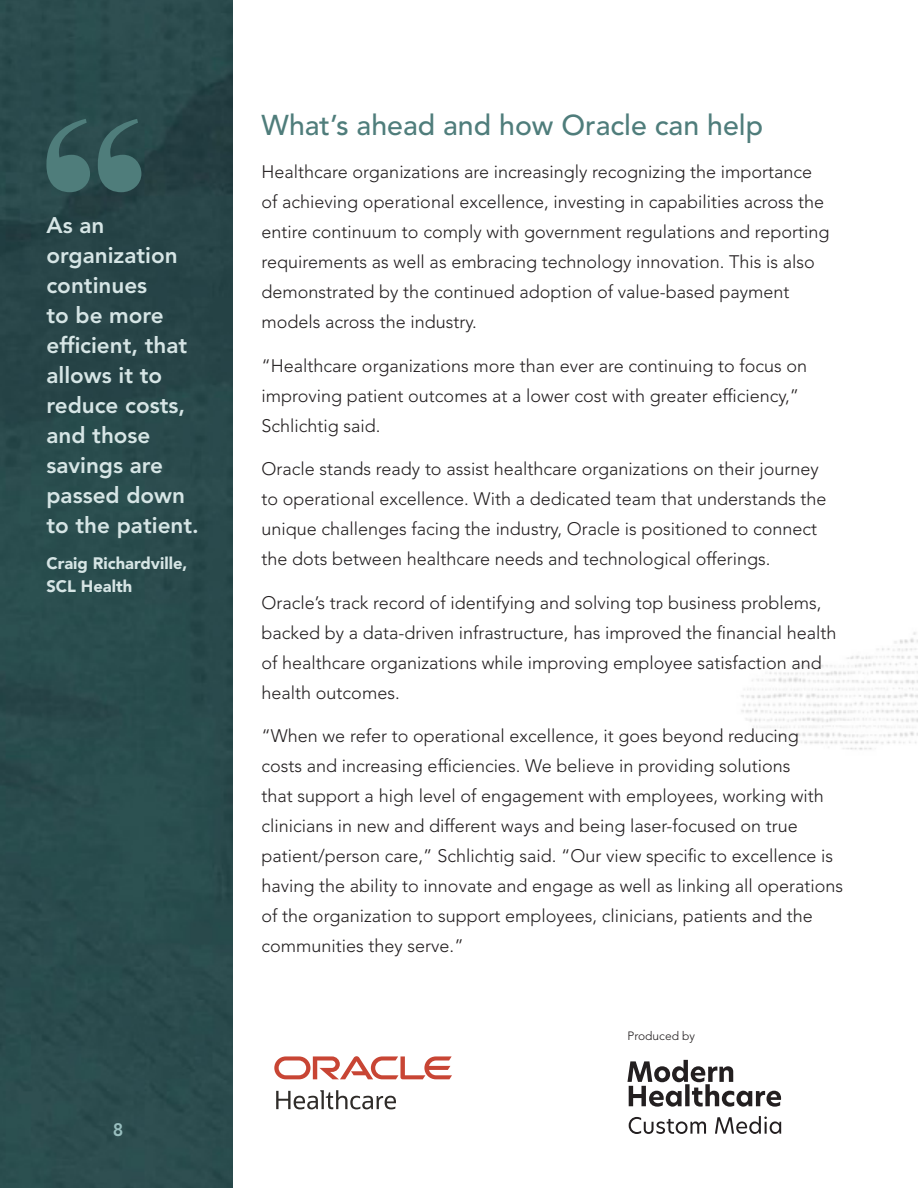
<style>
.page{position:relative;width:918px;height:1188px;background:#fff}
.page>*{position:absolute;margin:0;border:0;box-sizing:border-box;transform-origin:0 0}
.Oracle_subheds{font:500 28.5px "Avenir LT Std";color:#4f7d7b}
.Oracle_body{font:800 22.5px/30px "Avenir LT Std";color:#d6e5e5}
.Oracle_body-2{font:300 18px/30px "Avenir LT Std";color:#231f20}
.Oracle_body-3{font:800 18px "Avenir LT Std";color:#99bfbf}
.Oracle_body-4{font:900 16.5px/22.5px "Avenir LT Std";color:#d6e5e5}
.Oracle_body-5{font:300 12px "Avenir LT Std";color:#231f20}
</style>
<div class="page">
<img style="left:0;top:0;width:233px;height:1188px">
<img style="left:741px;top:632px;width:177px;height:118px">
<svg style="left:627px;top:1060px;width:154px;height:47px"></svg>
<svg style="left:629px;top:1117px;width:77px;height:17px"></svg>
<svg style="left:715px;top:1116px;width:66px;height:18px"></svg>
<svg style="left:274px;top:1056px;width:178px;height:23px"></svg>
<svg style="left:276px;top:1090px;width:120px;height:19px"></svg>
<svg style="left:46px;top:119px;width:95px;height:73px;background:#3c6262"></svg>
<p class="Oracle_body" style="left:46px;top:210px;width:154px">As an organization continues<br>to be more efficient, that allows it to reduce costs, and those savings are passed down to the patient.</p>
<p class="Oracle_body-4" style="left:46px;top:552px;width:142px">Craig Richardville,<br>SCL Health</p>
<p class="Oracle_body-3" style="left:113px;top:1119px;width:12px">8</p>
<p class="Oracle_subheds" style="left:262px;top:108px;width:503px">What’s ahead and how Oracle can help</p>
<p class="Oracle_body-2" style="left:262px;top:157px;width:569px">Healthcare organizations are increasingly recognizing the importance of achieving operational excellence, investing in capabilities across the entire continuum to comply with government regulations and reporting requirements as well as embracing technology innovation. This is also demonstrated by the continued adoption of value-based payment models across the industry.</p>
<p class="Oracle_body-2" style="left:262px;top:351px;width:547px">“Healthcare organizations more than ever are continuing to focus on improving patient outcomes at a lower cost with greater efficiency,”<br>Schlichtig said.</p>
<p class="Oracle_body-2" style="left:262px;top:454px;width:566px">Oracle stands ready to assist healthcare organizations on their journey to operational excellence. With a dedicated team that understands the unique challenges facing the industry, Oracle is positioned to connect the dots between healthcare needs and technological offerings.</p>
<p class="Oracle_body-2" style="left:262px;top:588px;width:576px">Oracle’s track record of identifying and solving top business problems, backed by a data-driven infrastructure, has improved the financial health of healthcare organizations while improving employee satisfaction and health outcomes.</p>
<p class="Oracle_body-2" style="left:262px;top:721px;width:583px">“When we refer to operational excellence, it goes beyond reducing costs and increasing efficiencies. We believe in providing solutions<br>that support a high level of engagement with employees, working with clinicians in new and different ways and being laser-focused on true patient/person care,” Schlichtig said. “Our view specific to excellence is having the ability to innovate and engage as well as linking all operations of the organization to support employees, clinicians, patients and the communities they serve.”</p>
<p class="Oracle_body-5" style="left:627px;top:1029px;width:69px">Produced by</p>
</div>
